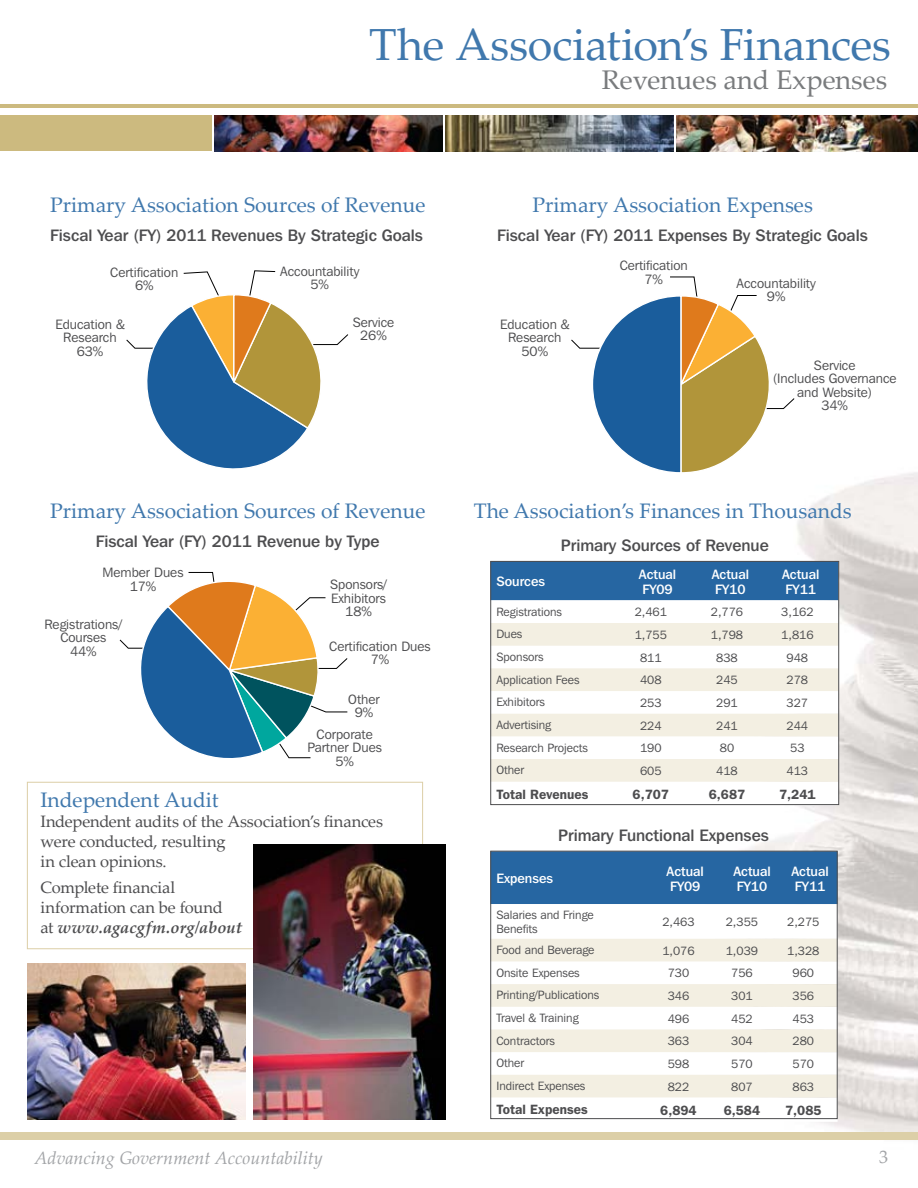
<style>
.page{position:relative;width:918px;height:1188px;background:#fff}
.page>*{position:absolute;margin:0;border:0;box-sizing:border-box;transform-origin:0 0}
.t1{font:45px "Palatino Linotype";letter-spacing:-.005em;color:#4078ad}
.t2{font:27px "Palatino Linotype";color:#797b7d}
.t3{font:21px "Palatino Linotype";color:#4078ad}
.t4{font:italic 18px "Palatino Linotype";color:#a2a4a7}
.t5{font:18px "Palatino Linotype";color:#a2a4a7}
.t6{font:500 16.5px "Franklin Gothic IT Cby BT";color:#4d4d4f}
.t7{font:16.5px/19.8px "Palatino Linotype";letter-spacing:-.01em;color:#4d4d4f}
.t8{font:13.5px/13.5px "Franklin Gothic IT Cby BT";color:#4d4d4f;text-align:center}
.t9{font:500 13.5px/15px "Franklin Gothic IT Cby BT";color:#fff}
.t10{font:600 13.5px "Franklin Gothic";color:#4d4d4f}
.t11{font:12px/13.5px "Franklin Gothic IT Cby BT";color:#4d4d4f}
.s1{font-weight:700;font-style:italic}
</style>
<div class="page">
<img style="left:616px;top:472px;width:302px;height:661px">
<div style="left:492px;top:853px;width:344px;height:51px;background:#2666a2"></div>
<svg style="left:490px;top:904px;width:348px;height:218px"></svg>
<svg style="left:492px;top:939px;width:344px;height:158px;fill:#f3efe2"></svg>
<div style="left:718px;top:858px;width:62px;height:39px;background:#2666a2"></div>
<div style="left:490px;top:851px;width:348px;height:268px;border:1px solid #4d4d4f"></div>
<div style="left:492px;top:563px;width:345px;height:37px;background:#2666a2"></div>
<svg style="left:492px;top:600px;width:345px;height:203px"></svg>
<svg style="left:492px;top:623px;width:345px;height:159px;fill:#f3efe2"></svg>
<svg style="left:119px;top:572px;width:229px;height:187px"></svg>
<div style="left:490px;top:561px;width:349px;height:244px;border:1px solid #4d4d4f"></div>
<img style="left:446px;top:116px;width:228px;height:35px">
<div style="left:0;top:116px;width:212px;height:35px;background:#ccba7f"></div>
<hr style="left:0;top:104px;width:918px;height:4px;background:#ccba7f">
<img style="left:677px;top:116px;width:241px;height:35px">
<div style="left:0;top:1133px;width:918px;height:7px;background:#dccfa7"></div>
<img style="left:215px;top:116px;width:227px;height:35px">
<svg style="left:126px;top:270px;width:223px;height:199px"></svg>
<svg style="left:571px;top:276px;width:224px;height:198px"></svg>
<svg style="left:27px;top:782px;width:396px;height:168px"></svg>
<img style="left:253px;top:845px;width:192px;height:275px">
<img style="left:27px;top:963px;width:218px;height:157px">
<h1 class="t1" style="left:369px;top:12px;width:523px">The Association’s Finances</h1>
<h2 class="t2" style="left:602px;top:61px;width:287px">Revenues and Expenses</h2>
<h3 class="t3" style="left:50px;top:190px;width:377px">Primary Association Sources of Revenue</h3>
<h3 class="t6" style="left:50px;top:225px;width:374px">Fiscal Year (FY) 2011 Revenues By Strategic Goals</h3>
<p class="t8" style="left:110px;top:265px;width:70px">Certification<br>6%</p>
<p class="t8" style="left:55px;top:317px;width:71px">Education &amp;<br>Research<br>63%</p>
<p class="t8" style="left:280px;top:264px;width:81px">Accountability<br>5%</p>
<p class="t8" style="left:353px;top:315px;width:43px">Service<br>26%</p>
<h3 class="t3" style="left:50px;top:496px;width:377px">Primary Association Sources of Revenue</h3>
<h3 class="t6" style="left:96px;top:531px;width:285px">Fiscal Year (FY) 2011 Revenue by Type</h3>
<p class="t8" style="left:102px;top:566px;width:82px">Member Dues<br>17%</p>
<p class="t8" style="left:330px;top:577px;width:58px">Sponsors/<br>Exhibitors<br>18%</p>
<p class="t8" style="left:329px;top:639px;width:103px">Certification Dues<br>7%</p>
<p class="t8" style="left:348px;top:692px;width:33px">Other<br>9%</p>
<p class="t8" style="left:44px;top:617px;width:79px">Registrations/<br>Courses<br>44%</p>
<p class="t8" style="left:307px;top:727px;width:76px">Corporate<br>Partner Dues<br>5%</p>
<h3 class="t3" style="left:40px;top:785px;width:180px">Independent Audit</h3>
<h3 class="t7" style="left:40px;top:811px;width:344px">Independent audits of the Association’s finances were conducted, resulting<br>in clean opinions.</h3>
<h3 class="t7" style="left:40px;top:877px;width:203px">Complete financial information can be found<br>at <span class="s1">www.agacgfm.org/about</span></h3>
<h3 class="t4" style="left:34px;top:1145px;width:290px">Advancing Government Accountability</h3>
<h3 class="t3" style="left:532px;top:190px;width:282px">Primary Association Expenses</h3>
<h3 class="t6" style="left:497px;top:225px;width:372px">Fiscal Year (FY) 2011 Expenses By Strategic Goals</h3>
<p class="t8" style="left:500px;top:317px;width:71px">Education &amp;<br>Research<br>50%</p>
<p class="t8" style="left:620px;top:259px;width:70px">Certification<br>7%</p>
<p class="t8" style="left:737px;top:276px;width:81px">Accountability<br>9%</p>
<p class="t8" style="left:773px;top:358px;width:125px">Service<br>(Includes Governance and Website)<br>34%</p>
<h3 class="t3" style="left:474px;top:496px;width:379px">The Association’s Finances in Thousands</h3>
<h3 class="t6" style="left:561px;top:535px;width:209px">Primary Sources of Revenue</h3>
<p class="t9" style="left:496px;top:574px;width:50px">Sources</p>
<p class="t9" style="left:639px;top:566px;width:39px">Actual<br>FY09</p>
<p class="t9" style="left:712px;top:566px;width:39px">Actual<br>FY10</p>
<p class="t9" style="left:782px;top:566px;width:39px">Actual<br>FY11</p>
<p class="t11" style="left:496px;top:604px;width:67px">Registrations</p>
<p class="t11" style="left:635px;top:605px;width:34px">2,461</p>
<p class="t11" style="left:711px;top:605px;width:34px">2,776</p>
<p class="t11" style="left:781px;top:605px;width:34px">3,162</p>
<p class="t11" style="left:496px;top:627px;width:28px">Dues</p>
<p class="t11" style="left:635px;top:628px;width:34px">1,755</p>
<p class="t11" style="left:711px;top:628px;width:34px">1,798</p>
<p class="t11" style="left:781px;top:628px;width:34px">1,816</p>
<p class="t11" style="left:496px;top:650px;width:49px">Sponsors</p>
<p class="t11" style="left:640px;top:650px;width:23px">811</p>
<p class="t11" style="left:716px;top:650px;width:23px">838</p>
<p class="t11" style="left:787px;top:650px;width:23px">948</p>
<p class="t11" style="left:496px;top:672px;width:85px">Application Fees</p>
<p class="t11" style="left:640px;top:673px;width:23px">408</p>
<p class="t11" style="left:716px;top:673px;width:23px">245</p>
<p class="t11" style="left:787px;top:673px;width:23px">278</p>
<p class="t11" style="left:496px;top:695px;width:50px">Exhibitors</p>
<p class="t11" style="left:640px;top:696px;width:23px">253</p>
<p class="t11" style="left:716px;top:696px;width:23px">291</p>
<p class="t11" style="left:787px;top:696px;width:23px">327</p>
<p class="t11" style="left:496px;top:718px;width:56px">Advertising</p>
<p class="t11" style="left:640px;top:718px;width:23px">224</p>
<p class="t11" style="left:716px;top:718px;width:23px">241</p>
<p class="t11" style="left:787px;top:718px;width:23px">244</p>
<p class="t11" style="left:496px;top:740px;width:93px">Research Projects</p>
<p class="t11" style="left:640px;top:741px;width:23px">190</p>
<p class="t11" style="left:720px;top:741px;width:16px">80</p>
<p class="t11" style="left:790px;top:741px;width:16px">53</p>
<p class="t11" style="left:496px;top:763px;width:29px">Other</p>
<p class="t11" style="left:640px;top:764px;width:23px">605</p>
<p class="t11" style="left:716px;top:764px;width:23px">418</p>
<p class="t11" style="left:787px;top:764px;width:23px">413</p>
<p class="t10" style="left:496px;top:787px;width:94px">Total Revenues</p>
<p class="t10" style="left:633px;top:786px;width:38px">6,707</p>
<p class="t10" style="left:709px;top:786px;width:38px">6,687</p>
<p class="t10" style="left:779px;top:786px;width:38px">7,241</p>
<h3 class="t6" style="left:558px;top:825px;width:212px">Primary Functional Expenses</h3>
<p class="t9" style="left:496px;top:871px;width:58px">Expenses</p>
<p class="t9" style="left:667px;top:863px;width:39px">Actual<br>FY09</p>
<p class="t9" style="left:733px;top:863px;width:39px">Actual<br>FY10</p>
<p class="t9" style="left:791px;top:863px;width:39px">Actual<br>FY11</p>
<p class="t11" style="left:496px;top:908px;width:99px">Salaries and Fringe<br>Benefits</p>
<p class="t11" style="left:662px;top:915px;width:34px">2,463</p>
<p class="t11" style="left:726px;top:915px;width:34px">2,355</p>
<p class="t11" style="left:787px;top:915px;width:34px">2,275</p>
<p class="t11" style="left:496px;top:943px;width:100px">Food and Beverage</p>
<p class="t11" style="left:662px;top:944px;width:34px">1,076</p>
<p class="t11" style="left:726px;top:944px;width:34px">1,039</p>
<p class="t11" style="left:787px;top:944px;width:34px">1,328</p>
<p class="t11" style="left:496px;top:966px;width:85px">Onsite Expenses</p>
<p class="t11" style="left:668px;top:966px;width:23px">730</p>
<p class="t11" style="left:731px;top:966px;width:23px">756</p>
<p class="t11" style="left:793px;top:966px;width:23px">960</p>
<p class="t11" style="left:496px;top:988px;width:105px">Printing/Publications</p>
<p class="t11" style="left:668px;top:989px;width:23px">346</p>
<p class="t11" style="left:731px;top:989px;width:23px">301</p>
<p class="t11" style="left:793px;top:989px;width:23px">356</p>
<p class="t11" style="left:496px;top:1011px;width:84px">Travel &amp; Training</p>
<p class="t11" style="left:668px;top:1012px;width:23px">496</p>
<p class="t11" style="left:731px;top:1012px;width:23px">452</p>
<p class="t11" style="left:793px;top:1012px;width:23px">453</p>
<p class="t11" style="left:496px;top:1034px;width:60px">Contractors</p>
<p class="t11" style="left:668px;top:1034px;width:23px">363</p>
<p class="t11" style="left:731px;top:1034px;width:23px">304</p>
<p class="t11" style="left:793px;top:1034px;width:23px">280</p>
<p class="t11" style="left:496px;top:1056px;width:29px">Other</p>
<p class="t11" style="left:668px;top:1057px;width:23px">598</p>
<p class="t11" style="left:731px;top:1057px;width:23px">570</p>
<p class="t11" style="left:793px;top:1057px;width:23px">570</p>
<p class="t11" style="left:496px;top:1079px;width:90px">Indirect Expenses</p>
<p class="t11" style="left:668px;top:1080px;width:23px">822</p>
<p class="t11" style="left:731px;top:1080px;width:23px">807</p>
<p class="t11" style="left:793px;top:1080px;width:23px">863</p>
<p class="t10" style="left:496px;top:1101px;width:93px">Total Expenses</p>
<p class="t10" style="left:660px;top:1102px;width:38px">6,894</p>
<p class="t10" style="left:724px;top:1102px;width:38px">6,584</p>
<p class="t10" style="left:785px;top:1102px;width:38px">7,085</p>
<h3 class="t5" style="left:879px;top:1144px;width:10px">3</h3>
</div>
